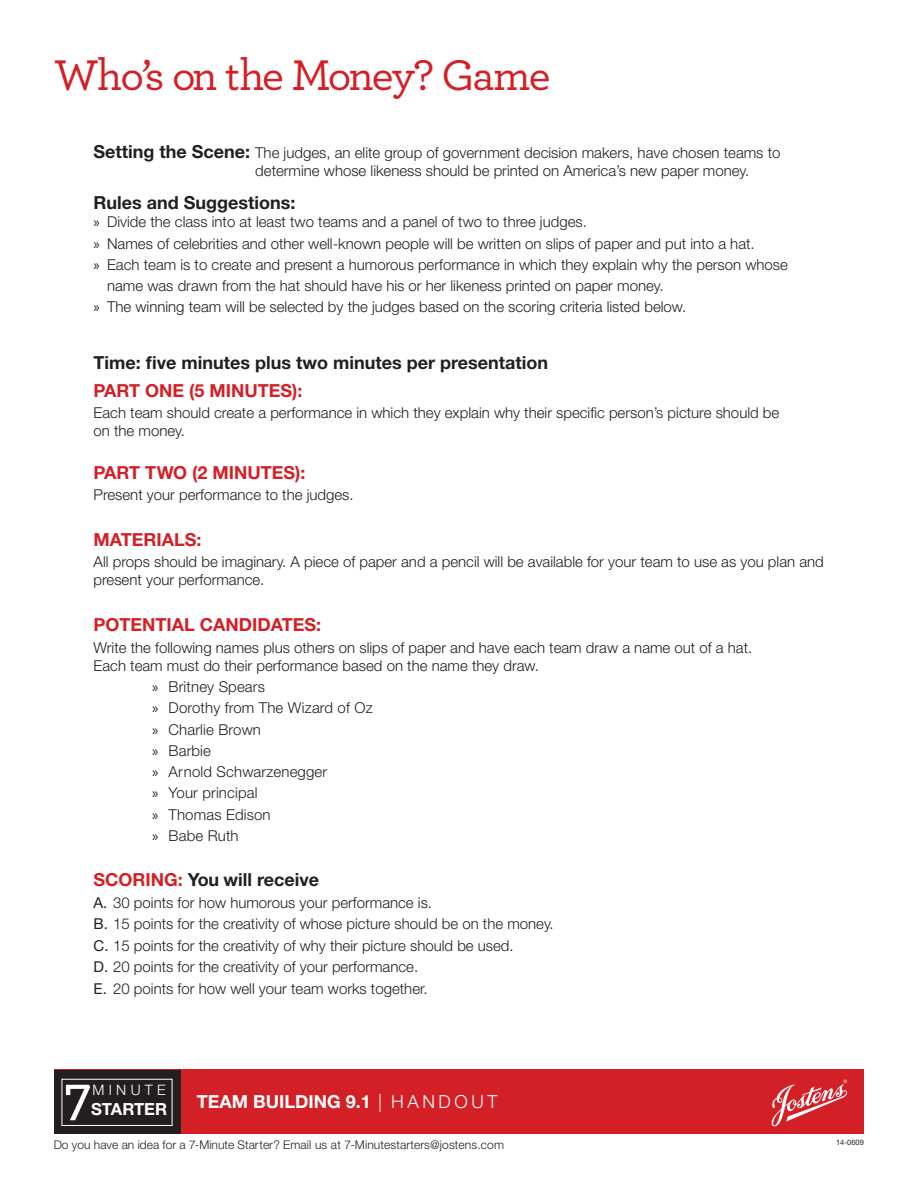
<style>
.page{position:relative;width:918px;height:1188px;background:#fff}
.page>*{position:absolute;margin:0;border:0;box-sizing:border-box;transform-origin:0 0}
.t1{font:600 54px "Archer";color:#fff}
.t2{font:500 45px "Archer";letter-spacing:-.04em;color:#d32026}
.t3{font:700 18px "Helvetica Neue";color:#231f20}
.t4{font:700 18px "Helvetica Neue";color:#d32026}
.t5{font:700 18px "Helvetica Neue";color:#fff}
.t6{font:700 16.65px "Helvetica Neue";color:#fff}
.t7{font:300 15px/21.3px "Helvetica Neue";color:#231f20}
.t8{font:300 14.4px "Helvetica Neue";letter-spacing:.3em;color:#fff}
.t9{font:300 12px "Helvetica Neue";letter-spacing:.01em;color:#231f20}
.t10{font:7.5px "Helvetica Neue";color:#231f20}
.s1{font-weight:700;font-size:18px}
.s2{font-family:"Myriad Pro";font-weight:400}
.s3{color:#d32026}
.s4{font-weight:400}
.s5{font-weight:300}
</style>
<div class="page">
<div style="left:54px;top:1070px;width:810px;height:64px;background:#d32026"></div>
<svg style="left:772px;top:1080px;width:75px;height:46px"></svg>
<div style="left:54px;top:1070px;width:127px;height:64px;border:13px solid #231f20"></div>
<div style="left:62px;top:1079px;width:110px;height:46px;background:#231f20"></div>
<div style="left:62px;top:1079px;width:110px;height:47px;border:1px solid #fff"></div>
<h2 class="t2" style="left:54px;top:43px;width:498px">Who’s on the Money? Game</h2>
<p class="t7" style="left:255px;top:144px;width:527px;line-height:18px;text-indent:-162px"><span class="s1">Setting the Scene:</span> The judges, an elite group of government decision makers, have chosen teams to determine whose likeness should be printed on America’s new paper money.</p>
<p class="t3" style="left:94px;top:192px;width:203px">Rules and Suggestions:</p>
<p class="t7" style="left:94px;top:211px;width:495px"><span class="s2">»</span> Divide the class into at least two teams and a panel of two to three judges.</p>
<p class="t7" style="left:94px;top:232px;width:663px"><span class="s2">»</span> Names of celebrities and other well-known people will be written on slips of paper and put into a hat.</p>
<p class="t7" style="left:94px;top:254px;width:696px"><span class="s2">»</span> Each team is to create and present a humorous performance in which they explain why the person whose</p>
<p class="t7" style="left:107px;top:275px;width:558px">name was drawn from the hat should have his or her likeness printed on paper money.</p>
<p class="t7" style="left:94px;top:296px;width:594px"><span class="s2">»</span> The winning team will be selected by the judges based on the scoring criteria listed below.</p>
<p class="t3" style="left:94px;top:352px;width:456px">Time: five minutes plus two minutes per presentation</p>
<p class="t4" style="left:94px;top:379px;width:211px">part one (5 minutes):</p>
<p class="t7" style="left:94px;top:403px;width:687px;line-height:18px">Each team should create a performance in which they explain why their specific person’s picture should be on the money.</p>
<p class="t4" style="left:94px;top:461px;width:214px">Part two (2 minutes):</p>
<p class="t7" style="left:94px;top:484px;width:262px">Present your performance to the judges.</p>
<p class="t4" style="left:94px;top:528px;width:109px">materials:</p>
<p class="t7" style="left:94px;top:553px;width:732px;line-height:18px">All props should be imaginary. A piece of paper and a pencil will be available for your team to use as you plan and present your performance.</p>
<p class="t4" style="left:94px;top:614px;width:229px">Potential candidates:</p>
<p class="t7" style="left:94px;top:638px;width:660px;line-height:18px">Write the following names plus others on slips of paper and have each team draw a name out of a hat.<br>Each team must do their performance based on the name they draw.</p>
<p class="t7" style="left:152px;top:676px;width:222px"><span class="s2">»</span> Britney Spears<br><span class="s2">»</span> Dorothy from The Wizard of Oz <span class="s2">»</span> Charlie Brown<br><span class="s2">»</span> Barbie<br><span class="s2">»</span> Arnold Schwarzenegger<br><span class="s2">»</span> Your principal<br><span class="s2">»</span> Thomas Edison<br><span class="s2">»</span> Babe Ruth</p>
<p class="t3" style="left:94px;top:869px;width:227px"><span class="s3">Scoring:</span> You will receive</p>
<p class="t7" style="left:94px;top:891px;width:462px"><span class="s4">A.</span> 30 points for how humorous your performance is.<br><span class="s4">B.</span> 15 points for the creativity of whose picture should be on the money.<br><span class="s4">C.</span> 15 points for the creativity of why their picture should be used.<br><span class="s4">D.</span> 20 points for the creativity of your performance.<br><span class="s4">E.</span> 20 points for how well your team works together.</p>
<h1 class="t1" style="left:64px;top:1062px;width:29px">7</h1>
<p class="t8" style="left:92px;top:1081px;width:74px">m inute</p>
<p class="t6" style="left:91px;top:1099px;width:78px">starter</p>
<p class="t5" style="left:197px;top:1091px;width:302px">Team Building 9.1 <span class="s5">| handout</span></p>
<p class="t9" style="left:54px;top:1137px;width:452px">Do you have an idea for a 7-Minute Starter? Email us at 7-Minutestarters@jostens.com</p>
<p class="t10" style="left:836px;top:1138px;width:29px">14-0609</p>
</div>
